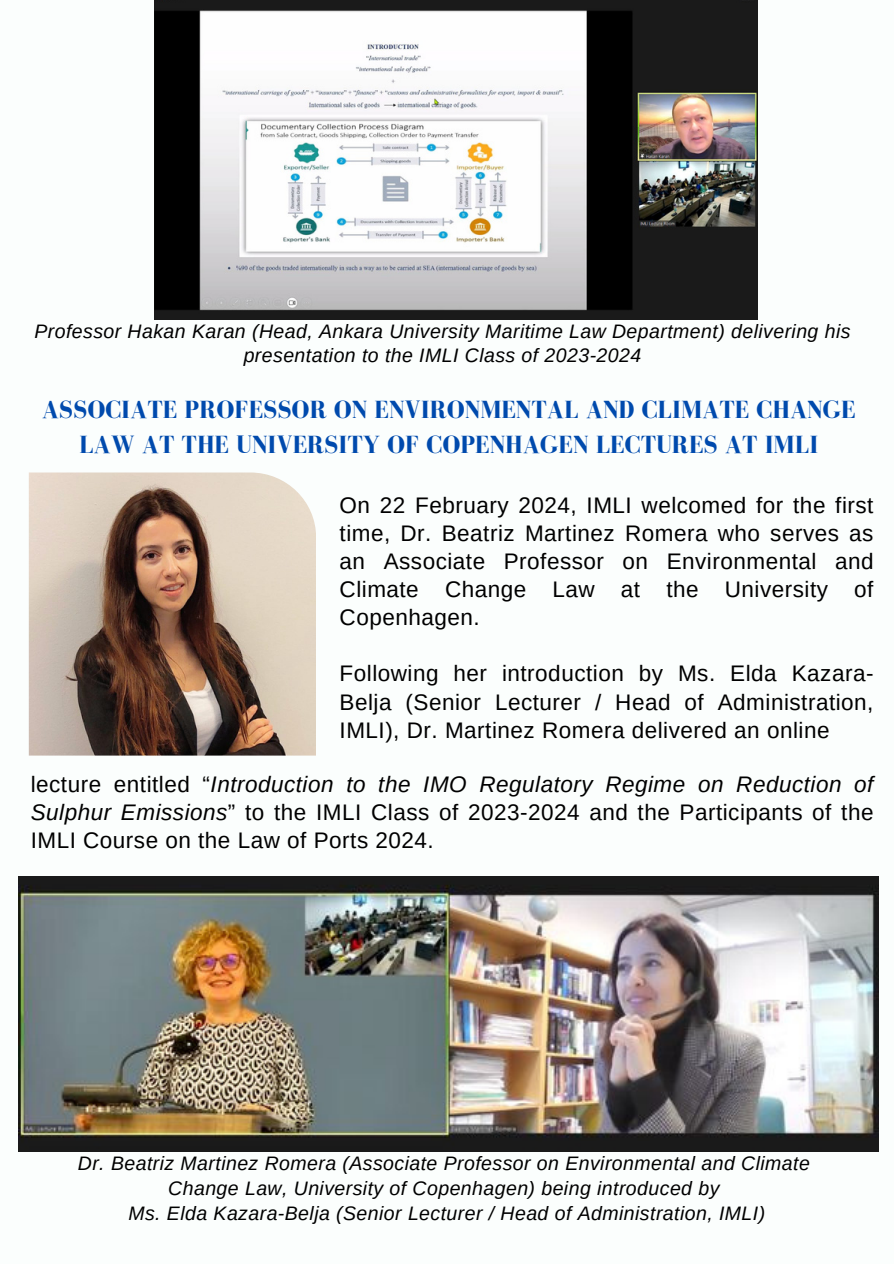
<style>
.page{position:relative;width:894px;height:1264px;background:#fff}
.page>*{position:absolute;margin:0;border:0;box-sizing:border-box;transform-origin:0 0}
.t1{font:700 25.5px/34.8px "Bodoni FLF";color:#004aad;text-align:center}
.t2{font:22.5px/28.2px "Arimo";letter-spacing:.02em;color:#000;text-align:justify}
.t3{font:italic 19.5px/24.8px "Arimo";letter-spacing:.02em;color:#000;text-align:center}
.s1{font-style:italic}
</style>
<div class="page">
<div style="left:0;top:0;width:893px;height:1263px;background:#fbfefd"></div>
<img style="left:155px;top:0;width:602px;height:319px">
<img style="left:29px;top:472px;width:286px;height:283px">
<img style="left:19px;top:877px;width:859px;height:274px">
<p class="t3" style="left:34px;top:318px;width:817px">Professor Hakan Karan (Head, Ankara University Maritime Law Department) delivering his presentation to the IMLI Class of 2023-2024</p>
<p class="t1" style="left:42px;top:392px;width:815px">ASSOCIATE PROFESSOR ON ENVIRONMENTAL AND CLIMATE CHANGE<br>LAW AT THE UNIVERSITY OF COPENHAGEN LECTURES AT IMLI</p>
<p class="t2" style="left:339px;top:491px;width:535px">On 22 February 2024, IMLI welcomed for the first time, Dr. Beatriz Martinez Romera who serves as an Associate Professor on Environmental and Climate Change Law at the University of Copenhagen.</p>
<p class="t2" style="left:339px;top:659px;width:535px">Following her introduction by Ms. Elda Kazara-Belja (Senior Lecturer / Head of Administration, IMLI), Dr. Martinez Romera delivered an online</p>
<p class="t2" style="left:31px;top:770px;width:844px">lecture entitled “<span class="s1">Introduction to the IMO Regulatory Regime on Reduction of Sulphur Emissions</span>” to the IMLI Class of 2023-2024 and the Participants of the IMLI Course on the Law of Ports 2024.</p>
<p class="t3" style="left:78px;top:1150px;width:733px">Dr. Beatriz Martinez Romera (Associate Professor on Environmental and Climate<br>Change Law, University of Copenhagen) being introduced by<br>Ms. Elda Kazara-Belja (Senior Lecturer / Head of Administration, IMLI)</p>
</div>
